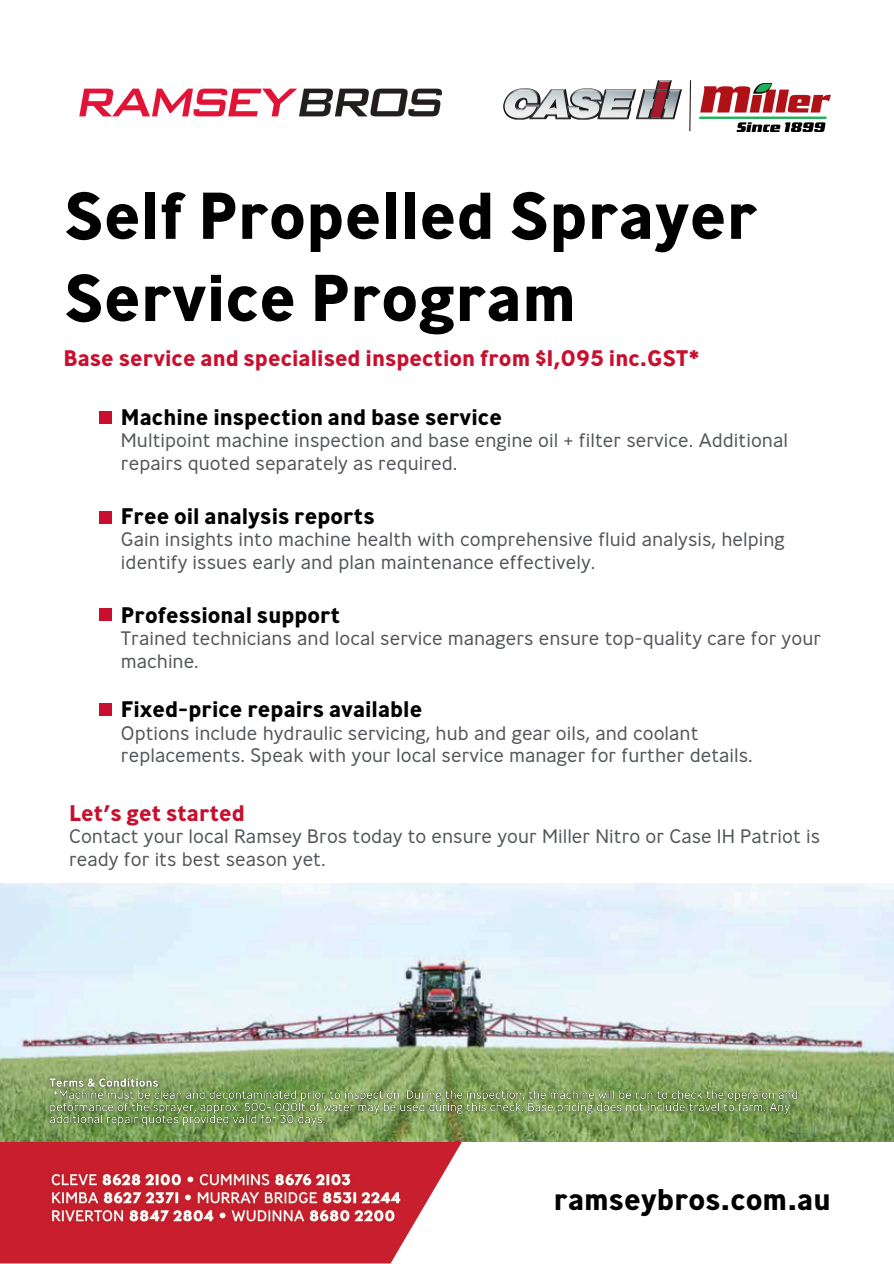
<style>
.page{position:relative;width:894px;height:1264px;background:#fff}
.page>*{position:absolute;margin:0;border:0;box-sizing:border-box;transform-origin:0 0}
.t1{font:700 66px/82.2px "Ministry";color:#000}
.t2{font:700 30px "Ministry";color:#000}
.t3{font:700 22.5px "Ministry";color:#000}
.t4{font:700 22.5px "Ministry";color:#c8102e}
.t5{font:300 19.5px/22.5px "Ministry";color:#53565a}
</style>
<div class="page">
<img style="left:79px;top:88px;width:363px;height:29px">
<img style="left:699px;top:84px;width:131px;height:47px">
<img style="left:503px;top:80px;width:189px;height:49px">
<div style="left:100px;top:411px;width:12px;height:12px;background:#c8102e"></div>
<div style="left:100px;top:511px;width:12px;height:12px;background:#c8102e"></div>
<div style="left:100px;top:609px;width:12px;height:12px;background:#c8102e"></div>
<div style="left:100px;top:704px;width:12px;height:12px;background:#c8102e"></div>
<img style="left:0;top:1141px;width:462px;height:122px">
<img style="left:0;top:883px;width:893px;height:258px">
<img style="left:45px;top:1073px;width:757px;height:58px">
<h4 class="t1" style="left:64px;top:181px;width:695px">Self Propelled Sprayer<br>Service Program</h4>
<h4 class="t4" style="left:64px;top:349px;width:637px">Base service and specialised inspection from $1,095 inc.GST*</h4>
<p class="t3" style="left:121px;top:407px;width:382px">Machine inspection and base service</p>
<p class="t5" style="left:121px;top:431px;width:668px">Multipoint machine inspection and base engine oil + filter service. Additional repairs quoted separately as required.</p>
<p class="t3" style="left:121px;top:506px;width:255px">Free oil analysis reports</p>
<p class="t5" style="left:121px;top:530px;width:665px">Gain insights into machine health with comprehensive fluid analysis, helping identify issues early and plan maintenance effectively.</p>
<p class="t3" style="left:121px;top:605px;width:221px">Professional support</p>
<p class="t5" style="left:121px;top:629px;width:701px">Trained technicians and local service managers ensure top-quality care for your machine.</p>
<p class="t3" style="left:121px;top:700px;width:303px">Fixed-price repairs available</p>
<p class="t5" style="left:121px;top:723px;width:633px">Options include hydraulic servicing, hub and gear oils, and coolant replacements. Speak with your local service manager for further details.</p>
<h4 class="t4" style="left:69px;top:803px;width:177px">Let’s get started</h4>
<h4 class="t5" style="left:69px;top:827px;width:752px">Contact your local Ramsey Bros today to ensure your Miller Nitro or Case IH Patriot is ready for its best season yet.</h4>
<h4 class="t2" style="left:553px;top:1187px;width:278px">ramseybros.com.au</h4>
</div>
